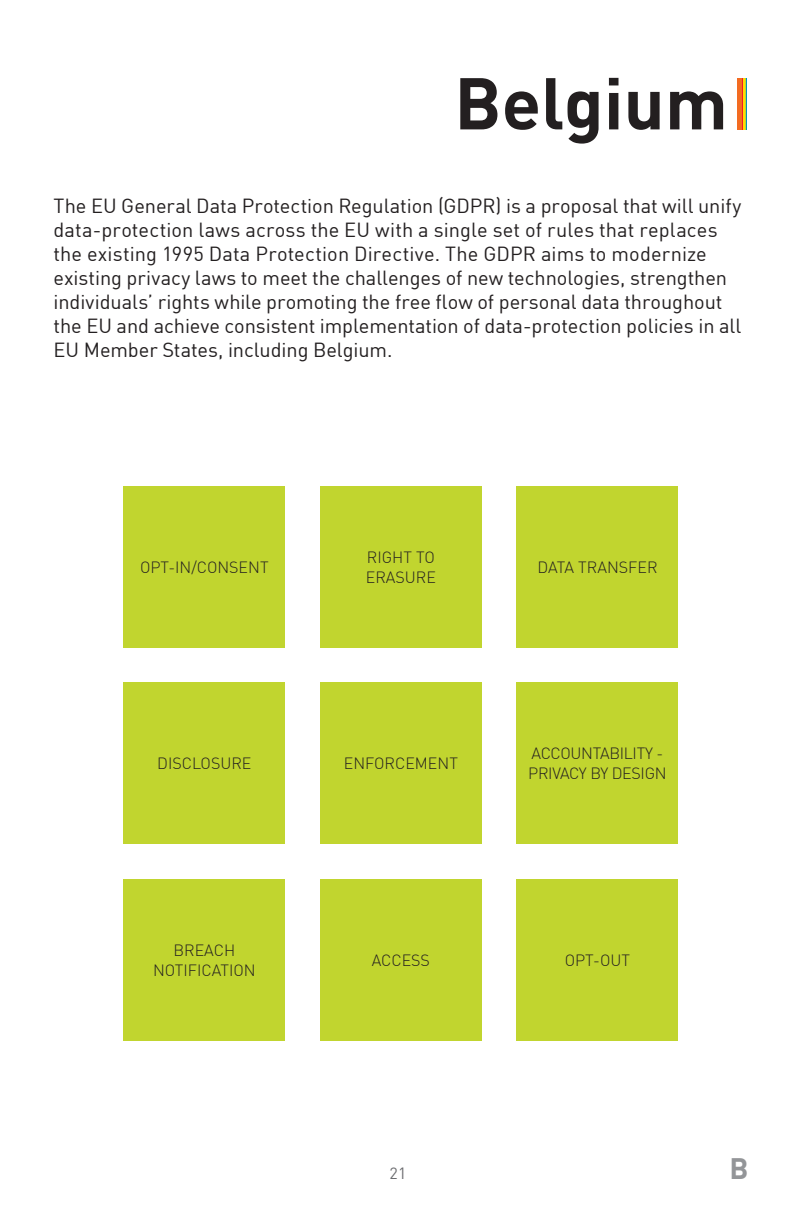
<style>
.page{position:relative;width:792px;height:1224px;background:#fff}
.page>*{position:absolute;margin:0;border:0;box-sizing:border-box;transform-origin:0 0}
.t1{font:700 72px "DIN Offc Pro";color:#231f20}
.t2{font:700 29px "DIN Offc Pro";color:#939598}
.t3{font:20px/24px "DIN Offc Pro";color:#231f20}
.t4{font:300 16px/20px "DIN Offc Pro";color:#231f20}
.t5{font:300 16px/20px "DIN Offc Pro";letter-spacing:-.02em;color:#231f20}
.t6{font:16px "DIN Offc Pro";color:#6c6d70}
</style>
<div class="page">
<hr style="left:746px;top:78px;width:1px;height:52px;background:#0090ba">
<hr style="left:744px;top:78px;width:2px;height:52px;background:#c1d52f">
<hr style="left:743px;top:78px;width:1px;height:52px;background:#ffdb01">
<hr style="left:741px;top:78px;width:2px;height:52px;background:#ee1b2b">
<hr style="left:737px;top:78px;width:4px;height:52px;background:#f36b21">
<hr style="left:747px;top:78px;width:1px;height:52px;background:#0090ba">
<div style="left:123px;top:486px;width:162px;height:162px;background:#c1d52f"></div>
<div style="left:320px;top:486px;width:162px;height:162px;background:#c1d52f"></div>
<div style="left:516px;top:486px;width:162px;height:162px;background:#c1d52f"></div>
<div style="left:123px;top:682px;width:162px;height:162px;background:#c1d52f"></div>
<div style="left:320px;top:682px;width:162px;height:162px;background:#c1d52f"></div>
<div style="left:516px;top:682px;width:162px;height:162px;background:#c1d52f"></div>
<div style="left:123px;top:879px;width:162px;height:162px;background:#c1d52f"></div>
<div style="left:320px;top:879px;width:162px;height:162px;background:#c1d52f"></div>
<div style="left:516px;top:879px;width:162px;height:162px;background:#c1d52f"></div>
<h1 class="t1" style="left:454px;top:43px;width:275px">Belgium</h1>
<p class="t3" style="left:54px;top:192px;width:689px">The EU General Data Protection Regulation (GDPR) is a proposal that will unify data-protection laws across the EU with a single set of rules that replaces the existing 1995 Data Protection Directive. The GDPR aims to modernize existing privacy laws to meet the challenges of new technologies, strengthen individuals’ rights while promoting the free flow of personal data throughout the EU and achieve consistent implementation of data-protection policies in all EU Member States, including Belgium.</p>
<p class="t4" style="left:140px;top:556px;width:130px">OPT-IN/CONSENT</p>
<p class="t4" style="left:366px;top:546px;width:72px">RIGHT TO<br>ERASURE</p>
<p class="t4" style="left:538px;top:556px;width:122px">DATA TRANSFER</p>
<p class="t4" style="left:157px;top:752px;width:96px">DISCLOSURE</p>
<p class="t4" style="left:344px;top:752px;width:116px">ENFORCEMENT</p>
<p class="t5" style="left:528px;top:742px;width:140px">ACCOUNTABILITY -<br>PRIVACY BY DESIGN</p>
<p class="t4" style="left:153px;top:939px;width:104px;text-align:center">BREACH<br>NOTIFICATION</p>
<p class="t4" style="left:372px;top:949px;width:60px">ACCESS</p>
<p class="t4" style="left:565px;top:949px;width:67px">OPT-OUT</p>
<p class="t6" style="left:390px;top:1161px;width:18px">21</p>
<h2 class="t2" style="left:730px;top:1144px;width:21px">B</h2>
</div>
